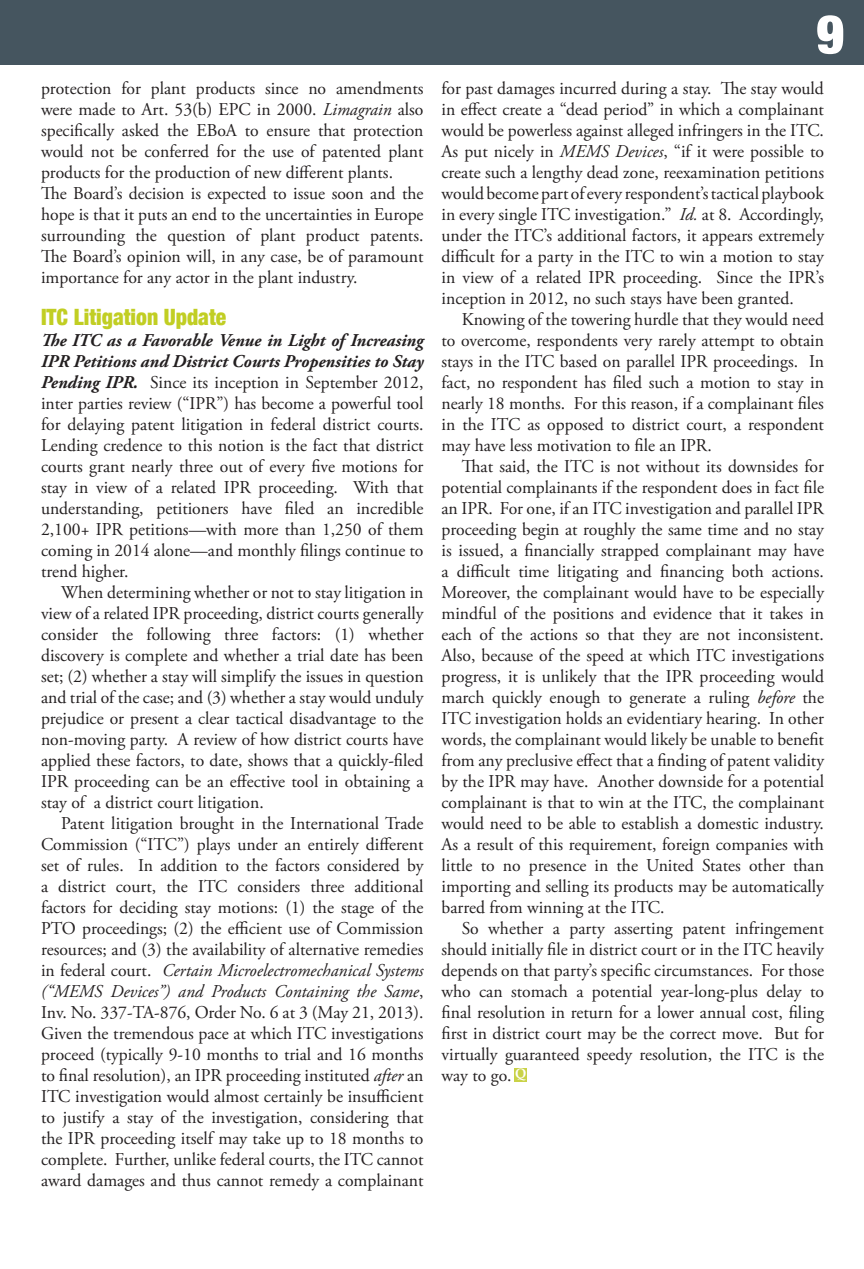
<style>
.page{position:relative;width:864px;height:1269px;background:#fff}
.page>*{position:absolute;margin:0;border:0;box-sizing:border-box;transform-origin:0 0}
.t1{font:900 condensed 54px "Helvetica Neue";color:#fff}
.QE_-_Main_Article_St{font:900 condensed 22.5px "Helvetica Neue";color:#c1ce23;scale:.96 1}
.QE_-_Main_Article_St-2{font:18px/21px "Adobe Garamond Pro";color:#231f20;text-align:justify}
.t2{font:700 13.5px "Palatino Linotype";color:#fff}
.s1{font-style:italic}
.s2{font-weight:700;font-style:italic}
</style>
<div class="page">
<div style="left:0;top:0;width:864px;height:64px;background:#45555f"></div>
<div style="left:514px;top:1068px;width:13px;height:13px;background:#c9d247"></div>
<p class="QE_-_Main_Article_St-2" style="left:41px;top:78px;width:384px">protection for plant products since no amendments were made to Art. 53(b) EPC in 2000. <span class="s1">Limagrain</span> also specifically asked the EBoA to ensure that protection would not be conferred for the use of patented plant products for the production of new different plants.</p>
<p class="QE_-_Main_Article_St-2" style="left:41px;top:183px;width:384px">The Board’s decision is expected to issue soon and the hope is that it puts an end to the uncertainties in Europe surrounding the question of plant product patents.<br>The Board’s opinion will, in any case, be of paramount importance for any actor in the plant industry.</p>
<p class="QE_-_Main_Article_St" style="left:41px;top:303px;width:195px">ITC Litigation Update</p>
<p class="QE_-_Main_Article_St-2" style="left:41px;top:330px;width:384px"><span class="s2">The ITC as a Favorable Venue in Light of Increasing IPR Petitions and District Courts Propensities to Stay Pending IPR.</span> Since its inception in September 2012, inter parties review (“IPR”) has become a powerful tool for delaying patent litigation in federal district courts.<br>Lending credence to this notion is the fact that district courts grant nearly three out of every five motions for stay in view of a related IPR proceeding. With that understanding, petitioners have filed an incredible 2,100+ IPR petitions—with more than 1,250 of them coming in 2014 alone—and monthly filings continue to trend higher.</p>
<p class="QE_-_Main_Article_St-2" style="left:41px;top:582px;width:384px;text-indent:20px">When determining whether or not to stay litigation in view of a related IPR proceeding, district courts generally consider the following three factors: (1) whether discovery is complete and whether a trial date has been set; (2) whether a stay will simplify the issues in question and trial of the case; and (3) whether a stay would unduly prejudice or present a clear tactical disadvantage to the non-moving party. A review of how district courts have applied these factors, to date, shows that a quickly-filed IPR proceeding can be an effective tool in obtaining a stay of a district court litigation.</p>
<p class="QE_-_Main_Article_St-2" style="left:41px;top:813px;width:384px;text-indent:20px">Patent litigation brought in the International Trade Commission (“ITC”) plays under an entirely different set of rules. In addition to the factors considered by a district court, the ITC considers three additional factors for deciding stay motions: (1) the stage of the PTO proceedings; (2) the efficient use of Commission resources; and (3) the availability of alternative remedies in federal court. <span class="s1">Certain Microelectromechanical Systems (“MEMS Devices”) and Products Containing the Same</span>, Inv. No. 337-TA-876, Order No. 6 at 3 (May 21, 2013).<br>Given the tremendous pace at which ITC investigations proceed (typically 9-10 months to trial and 16 months to final resolution), an IPR proceeding instituted <span class="s1">after</span> an ITC investigation would almost certainly be insufficient to justify a stay of the investigation, considering that the IPR proceeding itself may take up to 18 months to complete. Further, unlike federal courts, the ITC cannot award damages and thus cannot remedy a complainant</p>
<p class="t1" style="left:816px;top:1px;width:30px">9</p>
<p class="QE_-_Main_Article_St-2" style="left:442px;top:78px;width:384px">for past damages incurred during a stay. The stay would in effect create a “dead period” in which a complainant would be powerless against alleged infringers in the ITC.<br>As put nicely in <span class="s1">MEMS Devices</span>, “if it were possible to create such a lengthy dead zone, reexamination petitions would become part of every respondent’s tactical playbook in every single ITC investigation.” <span class="s1">Id.</span> at 8. Accordingly, under the ITC’s additional factors, it appears extremely difficult for a party in the ITC to win a motion to stay in view of a related IPR proceeding. Since the IPR’s inception in 2012, no such stays have been granted.</p>
<p class="QE_-_Main_Article_St-2" style="left:442px;top:309px;width:384px;text-indent:20px">Knowing of the towering hurdle that they would need to overcome, respondents very rarely attempt to obtain stays in the ITC based on parallel IPR proceedings. In fact, no respondent has filed such a motion to stay in nearly 18 months. For this reason, if a complainant files in the ITC as opposed to district court, a respondent may have less motivation to file an IPR.</p>
<p class="QE_-_Main_Article_St-2" style="left:442px;top:456px;width:384px;text-indent:20px">That said, the ITC is not without its downsides for potential complainants if the respondent does in fact file an IPR. For one, if an ITC investigation and parallel IPR proceeding begin at roughly the same time and no stay is issued, a financially strapped complainant may have a difficult time litigating and financing both actions.<br>Moreover, the complainant would have to be especially mindful of the positions and evidence that it takes in each of the actions so that they are not inconsistent.<br>Also, because of the speed at which ITC investigations progress, it is unlikely that the IPR proceeding would march quickly enough to generate a ruling <span class="s1">before</span> the ITC investigation holds an evidentiary hearing. In other words, the complainant would likely be unable to benefit from any preclusive effect that a finding of patent validity by the IPR may have. Another downside for a potential complainant is that to win at the ITC, the complainant would need to be able to establish a domestic industry.<br>As a result of this requirement, foreign companies with little to no presence in the United States other than importing and selling its products may be automatically barred from winning at the ITC.</p>
<p class="QE_-_Main_Article_St-2" style="left:442px;top:918px;width:384px;text-indent:20px">So whether a party asserting patent infringement should initially file in district court or in the ITC heavily depends on that party’s specific circumstances. For those who can stomach a potential year-long-plus delay to final resolution in return for a lower annual cost, filing first in district court may be the correct move. But for virtually guaranteed speedy resolution, the ITC is the way to go.</p>
<p class="t2" style="left:515px;top:1064px;width:13px">Q</p>
</div>
